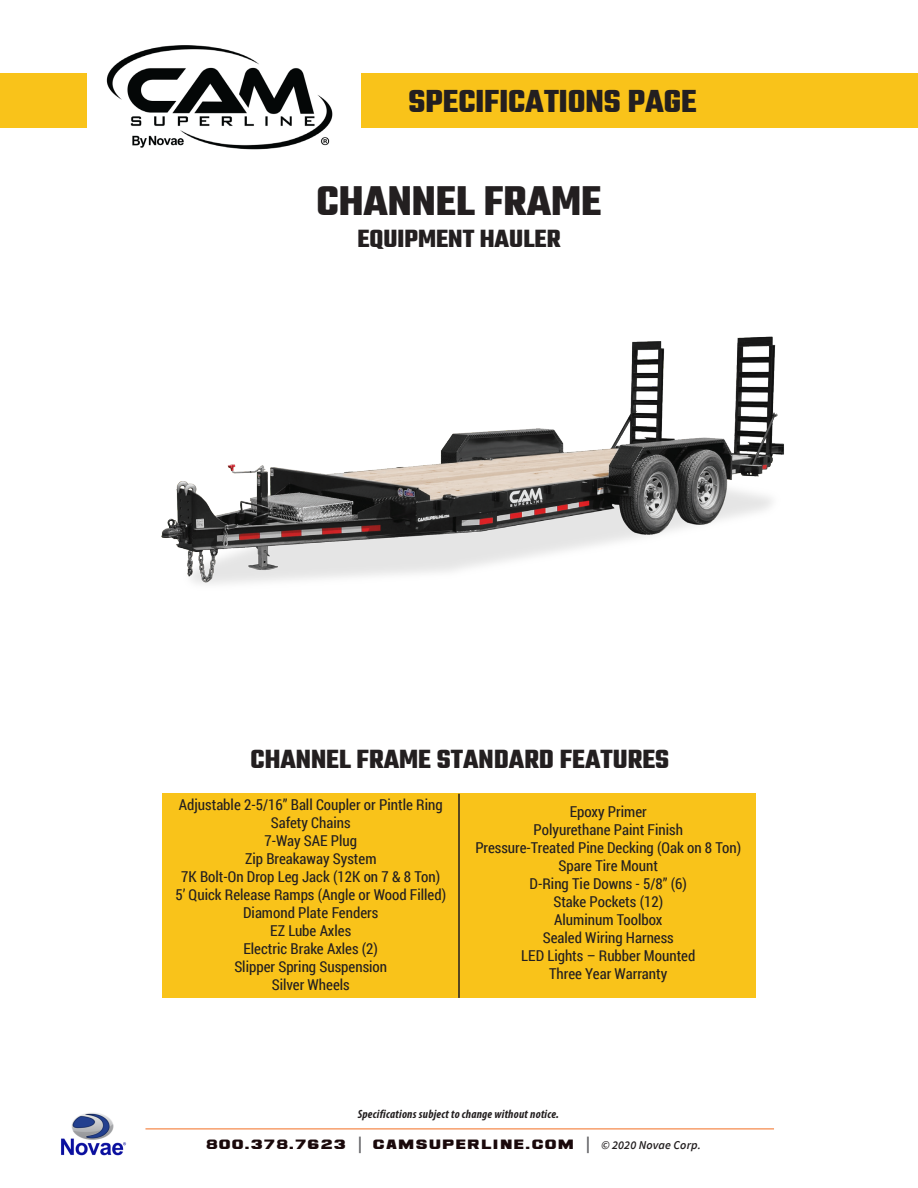
<style>
.page{position:relative;width:918px;height:1188px;background:#fff}
.page>*{position:absolute;margin:0;border:0;box-sizing:border-box;transform-origin:0 0}
.t1{font:700 45px "Teko";color:#231f20}
.t2{font:700 34.5px "Teko";color:#231f20}
.t3{font:700 28.5px "Teko";color:#231f20}
.t4{font:700 27px "Teko";color:#231f20}
.t5{font:15px "Roboto Condensed";color:#231f20}
.t6{font:italic 700 condensed 12px "Myriad Pro";letter-spacing:.02em;color:#231f20}
.t7{font:10.5px "Ash";letter-spacing:.17em;color:#1a090b}
.s1{font-family:"Myriad Pro";font-weight:700;font-style:italic;font-size:16.5px;color:#636366}
.s2{font-family:"Source Sans Pro";font-weight:600;font-style:italic;font-size:12px;color:#231f20}
</style>
<div class="page">
<div style="left:162px;top:794px;width:594px;height:204px;background:#f9c31a"></div>
<img style="left:106px;top:45px;width:227px;height:105px">
<hr style="left:458px;top:794px;width:2px;height:204px;background:#231f20">
<div style="left:361px;top:73px;width:557px;height:55px;background:#f9c31a"></div>
<div style="left:0;top:73px;width:86px;height:54px;background:#f9c31a"></div>
<hr style="left:145px;top:1129px;width:629px;height:1px;background:#f36e21">
<img style="left:61px;top:1113px;width:65px;height:43px">
<img style="left:161px;top:336px;width:623px;height:248px">
<p class="t2" style="left:409px;top:79px;width:290px">SPECIFICATIONS PAGE</p>
<p class="t1" style="left:317px;top:171px;width:286px">CHANNEL FRAME</p>
<p class="t4" style="left:357px;top:221px;width:205px">EQUIPMENT HAULER</p>
<p class="t3" style="left:251px;top:741px;width:420px">CHANNEL FRAME STANDARD FEATURES</p>
<p class="t5" style="left:179px;top:794px;width:265px">Adjustable 2-5/16” Ball Coupler or Pintle Ring</p>
<p class="t5" style="left:271px;top:812px;width:81px">Safety Chains</p>
<p class="t5" style="left:264px;top:830px;width:94px">7-Way SAE Plug</p>
<p class="t5" style="left:245px;top:848px;width:133px">Zip Breakaway System</p>
<p class="t5" style="left:181px;top:866px;width:261px">7K Bolt-On Drop Leg Jack (12K on 7 &amp; 8 Ton)</p>
<p class="t5" style="left:175px;top:884px;width:272px">5’ Quick Release Ramps (Angle or Wood Filled)</p>
<p class="t5" style="left:243px;top:902px;width:137px">Diamond Plate Fenders</p>
<p class="t5" style="left:270px;top:920px;width:83px">EZ Lube Axles</p>
<p class="t5" style="left:243px;top:938px;width:136px">Electric Brake Axles (2)</p>
<p class="t5" style="left:234px;top:956px;width:154px">Slipper Spring Suspension</p>
<p class="t5" style="left:272px;top:974px;width:80px">Silver Wheels</p>
<p class="t5" style="left:570px;top:801px;width:79px">Epoxy Primer</p>
<p class="t5" style="left:534px;top:819px;width:151px">Polyurethane Paint Finish</p>
<p class="t5" style="left:475px;top:837px;width:267px">Pressure-Treated Pine Decking (Oak on 8 Ton)</p>
<p class="t5" style="left:559px;top:855px;width:101px">Spare Tire Mount</p>
<p class="t5" style="left:530px;top:873px;width:159px">D-Ring Tie Downs - 5/8” (6)</p>
<p class="t5" style="left:553px;top:891px;width:111px">Stake Pockets (12)</p>
<p class="t5" style="left:554px;top:909px;width:110px">Aluminum Toolbox</p>
<p class="t5" style="left:543px;top:927px;width:133px">Sealed Wiring Harness</p>
<p class="t5" style="left:521px;top:945px;width:176px">LED Lights – Rubber Mounted</p>
<p class="t5" style="left:549px;top:963px;width:120px">Three Year Warranty</p>
<p class="t6" style="left:358px;top:1106px;width:203px">Specifications subject to change without notice.</p>
<p class="t7" style="left:207px;top:1138px;width:496px">800.378.7623 <span class="s1">|</span> CAMSUPERLINE.COM <span class="s1">|</span> <span class="s2">© 2020 Novae Corp.</span></p>
</div>
